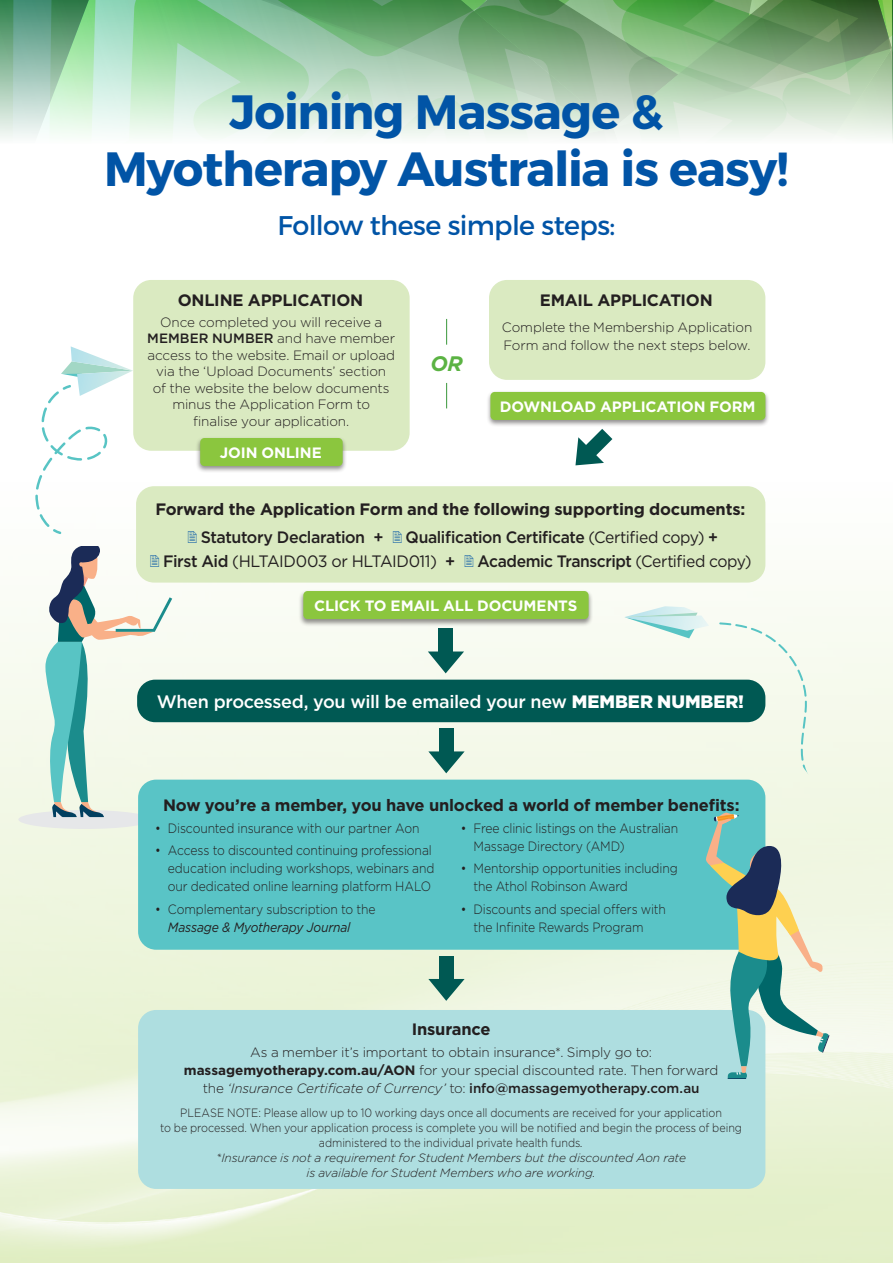
<style>
.page{position:relative;width:893px;height:1263px;background:#fff}
.page>*{position:absolute;margin:0;border:0;box-sizing:border-box;transform-origin:0 0}
.t1{font:700 48px/57px "Montserrat";letter-spacing:-.025em;color:#0154a6;text-align:center}
.t2{font:27px "Montserrat";letter-spacing:-.025em;color:#0154a6}
.t3{font:italic 700 21px "Gotham";color:#5bb343}
.t4{font:500 18px "Gotham";letter-spacing:-.02em;color:#fff}
.t5{font:700 16.5px "Gotham";letter-spacing:-.015em;color:#231f20}
.t6{font:16.5px/24px "Gotham";letter-spacing:-.025em;color:#231f20;scale:.95 1}
.t7{font:500 16.5px "Gotham";letter-spacing:-.03em;color:#231f20;scale:.95 1}
.t8{font:500 16.5px "Gotham";letter-spacing:-.03em;color:#231f20}
.t9{font:700 15px "Gotham";letter-spacing:-.01em;color:#fff}
.t10{font:300 13.5px/16.5px "Gotham";letter-spacing:-.01em;color:#231f20;text-align:center}
.t11{font:300 13.5px/18px "Gotham";letter-spacing:-.01em;color:#231f20;scale:.9 1}
.t12{font:italic 13.5px "Gotham";letter-spacing:-.01em;color:#231f20;scale:.9 1}
.t13{font:300 12px/15px "Gotham";letter-spacing:-.005em;color:#231f20;text-align:center;scale:.9 1}
.s1{font-weight:500}
.s2{font-weight:400}
.s3{font-weight:900}
.s4{font-weight:700}
.s5{font-style:italic}
</style>
<div class="page">
<img style="left:0;top:486px;width:893px;height:777px">
<svg style="left:0;top:0;width:110px;height:138px;background:#a2ceb4"></svg>
<svg style="left:110px;top:0;width:400px;height:138px;background:#a8d2b1"></svg>
<svg style="left:510px;top:0;width:82px;height:138px;background:#9ebfa0"></svg>
<svg style="left:592px;top:0;width:301px;height:142px;background:#a1c29d"></svg>
<svg style="left:617px;top:553px;width:236px;height:224px"></svg>
<div style="left:137px;top:680px;width:628px;height:42px;background:#005953;border-radius:18px"></div>
<div style="left:18px;top:810px;width:134px;height:19px;background:#e6e7e9;border-radius:50%"></div>
<div style="left:136px;top:486px;width:629px;height:97px;background:#daeac1;border-radius:18px"></div>
<div style="left:489px;top:280px;width:276px;height:100px;background:#daeac1;border-radius:18px"></div>
<div style="left:133px;top:280px;width:277px;height:171px;background:#daeac1;border-radius:18px"></div>
<div style="left:138px;top:1010px;width:627px;height:179px;background:#aedee0;border-radius:18px"></div>
<div style="left:138px;top:780px;width:627px;height:170px;background:#59c4c6;border-radius:18px"></div>
<div style="left:439px;top:629px;width:14px;height:26px;background:#005953"></div>
<svg style="left:428px;top:651px;width:36px;height:22px"></svg>
<svg style="left:575px;top:429px;width:37px;height:36px"></svg>
<div style="left:439px;top:729px;width:15px;height:26px;background:#005953"></div>
<svg style="left:428px;top:751px;width:37px;height:22px"></svg>
<div style="left:439px;top:956px;width:15px;height:26px;background:#005953"></div>
<svg style="left:428px;top:979px;width:37px;height:22px"></svg>
<svg style="left:706px;top:812px;width:123px;height:267px"></svg>
<svg style="left:446px;top:319px;width:1px;height:26px"></svg>
<svg style="left:446px;top:383px;width:1px;height:25px"></svg>
<div style="left:486px;top:390px;width:284px;height:38px;background:#231f20;opacity:.5"></div>
<div style="left:490px;top:392px;width:275px;height:28px;background:#8bc63e;border-radius:4px"></div>
<div style="left:299px;top:589px;width:294px;height:38px;background:#231f20;opacity:.5"></div>
<div style="left:303px;top:591px;width:286px;height:28px;background:#8bc63e;border-radius:4px"></div>
<div style="left:196px;top:436px;width:151px;height:38px;background:#231f20;opacity:.5"></div>
<div style="left:200px;top:438px;width:143px;height:28px;background:#8bc63e;border-radius:4px"></div>
<svg style="left:0;top:323px;width:172px;height:494px"></svg>
<h1 class="t1" style="left:104px;top:85px;width:686px">Joining Massage &amp;<br>Myotherapy Australia is easy!</h1>
<h2 class="t2" style="left:278px;top:208px;width:339px">Follow these simple steps:</h2>
<p class="t5" style="left:178px;top:289px;width:187px">ONLINE APPLICATION</p>
<p class="t10" style="left:147px;top:313px;width:249px">Once completed you will receive a<br><span class="s1">MEMBER NUMBER</span> and have member access to the website. Email or upload via the ‘Upload Documents’ section<br>of the website the below documents minus the Application Form to<br>finalise your application.</p>
<p class="t9" style="left:220px;top:443px;width:104px">JOIN ONLINE</p>
<h3 class="t3" style="left:430px;top:350px;width:34px">OR</h3>
<p class="t5" style="left:540px;top:289px;width:174px">EMAIL APPLICATION</p>
<p class="t10" style="left:502px;top:318px;width:252px;line-height:18px;text-align:left">Complete the Membership Application<br>Form and follow the next steps below.</p>
<p class="t9" style="left:500px;top:397px;width:257px">DOWNLOAD APPLICATION FORM</p>
<p class="t5" style="left:155px;top:498px;width:591px">Forward the Application Form and the following supporting documents:</p>
<p class="t8" style="left:201px;top:526px;width:184px">Statutory Declaration +</p>
<p class="t6" style="left:163px;top:525px;width:586px;text-indent:242px"><span class="s1">Qualification Certificate</span> (Certified copy) <span class="s1">+<br>First Aid</span> (HLTAID003 or HLTAID011) <span class="s1">+</span></p>
<p class="t7" style="left:477px;top:550px;width:290px">Academic Transcript <span class="s2">(Certified copy)</span></p>
<p class="t9" style="left:314px;top:596px;width:265px">CLICK TO EMAIL ALL DOCUMENTS</p>
<h3 class="t4" style="left:157px;top:690px;width:589px">When processed, you will be emailed your new <span class="s3">MEMBER NUMBER!</span></h3>
<p class="t5" style="left:163px;top:794px;width:578px">Now you’re a member, you have unlocked a world of member benefits:</p>
<p class="t11" style="left:155px;top:819px;width:295px">• Discounted insurance with our partner Aon</p>
<p class="t11" style="left:168px;top:841px;width:298px;text-indent:-13px">• Access to discounted continuing professional education including workshops, webinars and our dedicated online learning platform HALO</p>
<p class="t11" style="left:155px;top:899px;width:246px">• Complementary subscription to the</p>
<p class="t12" style="left:168px;top:918px;width:204px">Massage &amp; Myotherapy Journal</p>
<p class="t11" style="left:473px;top:819px;width:229px;text-indent:-13px">• Free clinic listings on the Australian<br>Massage Directory (AMD)</p>
<p class="t11" style="left:473px;top:859px;width:228px;text-indent:-13px">• Mentorship opportunities including the Athol Robinson Award</p>
<p class="t11" style="left:473px;top:899px;width:215px;text-indent:-13px">• Discounts and special offers with the Infinite Rewards Program</p>
<p class="t5" style="left:412px;top:1018px;width:80px">Insurance</p>
<p class="t10" style="left:184px;top:1043px;width:536px;line-height:18px">As a member it’s important to obtain insurance*. Simply go to: <span class="s4">massagemyotherapy.com.au/AON</span> for your special discounted rate. Then forward the <span class="s5">‘Insurance Certificate of Currency’</span> to: <span class="s1">info@massagemyotherapy.com.au</span></p>
<p class="t13" style="left:160px;top:1105px;width:648px">PLEASE NOTE: Please allow up to 10 working days once all documents are received for your application<br>to be processed. When your application process is complete you will be notified and begin the process of being administered to the individual private health funds<span class="s5">.<br>*Insurance is not a requirement for Student Members but the discounted Aon rate<br>is available for Student Members who are working.</span></p>
</div>
